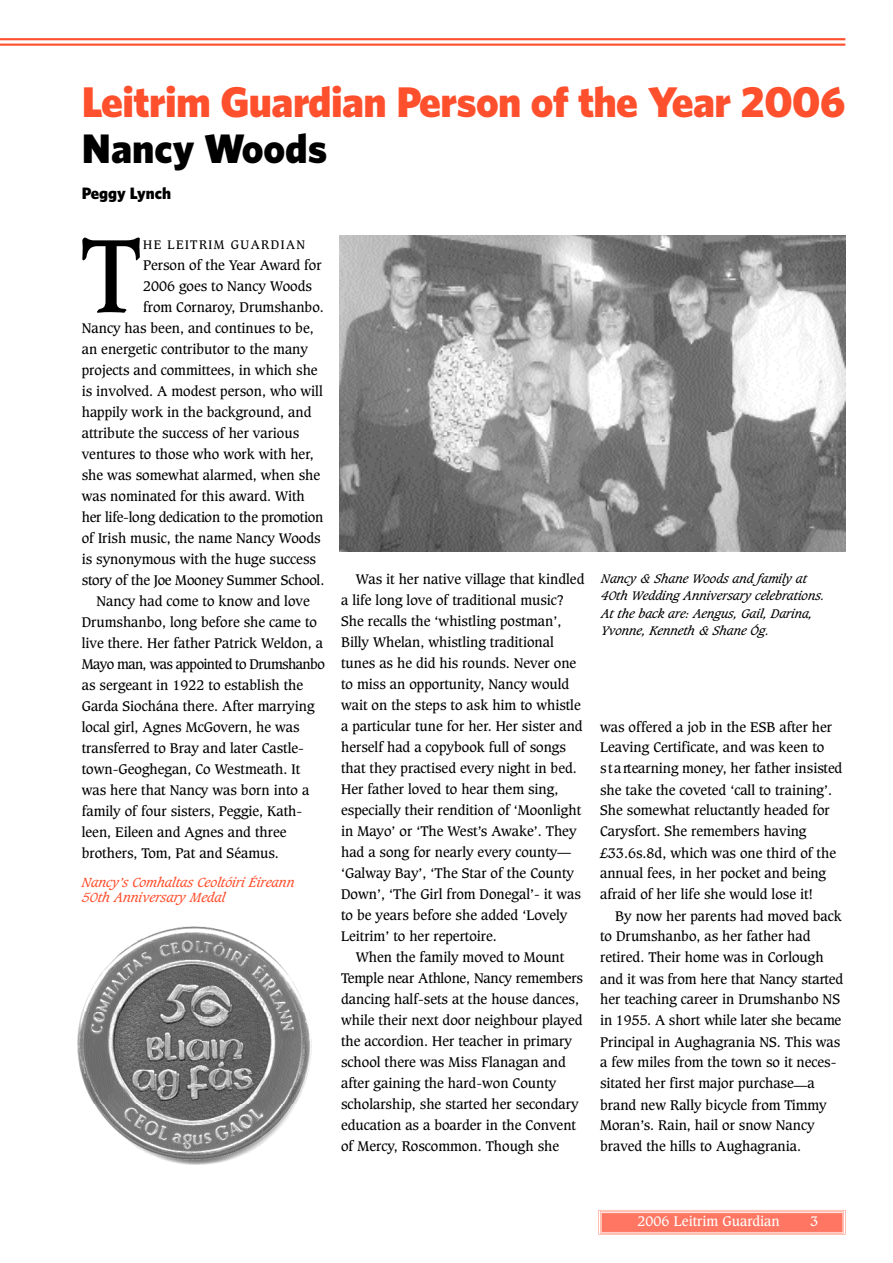
<style>
.page{position:relative;width:893px;height:1263px;background:#fff}
.page>*{position:absolute;margin:0;border:0;box-sizing:border-box;transform-origin:0 0}
.t1{font:100.8px "Caxton";color:#000}
.t2{font:900 39px "Whitney";letter-spacing:-.015em;color:#ff502e}
.t3{font:900 37.5px "Whitney";color:#000}
.t4{font:900 15px "Whitney";color:#000}
.t5{font:13.5px/21px "Caxton";color:#000}
.t6{font:13.5px "Caxton";letter-spacing:-.02em;color:#000}
.t7{font:13.5px "Caxton";letter-spacing:-.04em;color:#000}
.t8{font:13.5px "Caxton";color:#fff}
.t9{font:italic 12.75px/14.7px "Caxton";color:#ff502e}
.t10{font:italic 12px/17.1px "Caxton";color:#000}
.t11{font:12px "Caxton";letter-spacing:.125em;color:#000}
</style>
<div class="page">
<svg style="left:598px;top:1210px;width:247px;height:25px;background:#ff8c7b"></svg>
<hr style="left:0;top:38px;width:845px;height:2px;background:#ff502e">
<hr style="left:0;top:44px;width:845px;height:2px;background:#ff502e">
<img style="left:339px;top:236px;width:506px;height:316px">
<svg style="left:77px;top:926px;width:231px;height:239px"></svg>
<img style="left:188px;top:926px;width:124px;height:148px">
<h2 class="t2" style="left:82px;top:85px;width:765px">Leitrim Guardian Pe rson of the Year 2006</h2>
<h3 class="t3" style="left:82px;top:133px;width:247px">Nancy Woods</h3>
<p class="t4" style="left:82px;top:187px;width:91px">Peggy Lynch</p>
<h1 class="t1" style="left:80px;top:229px;width:63px">T</h1>
<p class="t11" style="left:143px;top:239px;width:164px">HE LEITRIM GUARDIAN</p>
<p class="t5" style="left:143px;top:256px;width:180px">Person of the Year Award for</p>
<p class="t5" style="left:143px;top:277px;width:170px">2006 goes to Nancy Woods</p>
<p class="t5" style="left:143px;top:298px;width:182px">from Cornaroy, Drumshanbo.</p>
<p class="t5" style="left:82px;top:319px;width:233px">Nancy has been, and continues to be,</p>
<p class="t5" style="left:82px;top:340px;width:228px">an energetic contributor to the many</p>
<p class="t5" style="left:82px;top:361px;width:237px">projects and committees, in which she</p>
<p class="t5" style="left:82px;top:382px;width:242px">is involved. A modest person, who will</p>
<p class="t5" style="left:82px;top:403px;width:231px">happily work in the background, and</p>
<p class="t5" style="left:82px;top:424px;width:219px">attribute the success of her various</p>
<p class="t5" style="left:82px;top:445px;width:233px">ventures to those who work with her,</p>
<p class="t5" style="left:82px;top:466px;width:240px">she was somewhat alarmed, when she</p>
<p class="t5" style="left:82px;top:487px;width:224px">was nominated for this award. With</p>
<p class="t6" style="left:82px;top:511px;width:243px">her life-long dedication to the pro m o tio n</p>
<p class="t5" style="left:82px;top:529px;width:240px">of Irish music, the name Nancy Woods</p>
<p class="t5" style="left:82px;top:550px;width:236px">is synonymous with the huge success</p>
<p class="t6" style="left:82px;top:574px;width:244px">s to ry of the Joe Mooney Summer School.</p>
<p class="t5" style="left:96px;top:592px;width:215px">Nancy had come to know and love</p>
<p class="t5" style="left:82px;top:613px;width:237px">Drumshanbo, long before she came to</p>
<p class="t5" style="left:82px;top:634px;width:243px">live there. Her father Patrick Weldon, a</p>
<p class="t7" style="left:82px;top:658px;width:245px">Mayo man, was appointed to Dru m sh a n b o</p>
<p class="t5" style="left:82px;top:676px;width:223px">as sergeant in 1922 to establish the</p>
<p class="t5" style="left:82px;top:697px;width:234px">Garda Siochána there. After marrying</p>
<p class="t5" style="left:82px;top:718px;width:219px">local girl, Agnes McGovern, he was</p>
<p class="t5" style="left:82px;top:739px;width:224px">transferred to Bray and later Castle-</p>
<p class="t5" style="left:82px;top:760px;width:220px">town-Geoghegan, Co Westmeath. It</p>
<p class="t5" style="left:82px;top:781px;width:229px">was here that Nancy was born into a</p>
<p class="t5" style="left:82px;top:802px;width:222px">family of four sisters, Peggie, Kath-</p>
<p class="t5" style="left:82px;top:823px;width:206px">leen, Eileen and Agnes and three</p>
<p class="t5" style="left:82px;top:844px;width:199px">brothers, Tom, Pat and Séamus.</p>
<p class="t5" style="left:341px;top:570px;width:245px;text-indent:15px">Was it her native village that kindled a life long love of traditional music?<br>She recalls the ‘whistling postman’, Billy Whelan, whistling traditional tunes as he did his rounds. Never one to miss an opportunity, Nancy would wait on the steps to ask him to whistle a particular tune for her. Her sister and herself had a copybook full of songs that they practised every night in bed.<br>Her father loved to hear them sing, especially their rendition of ‘Moonlight in Mayo’ or ‘The West’s Awake’. They had a song for nearly every county— ‘Galway Bay’, ‘The Star of the County Down’, ‘The Girl from Donegal’- it was to be years before she added ‘Lovely Leitrim’ to her repertoire.</p>
<p class="t5" style="left:341px;top:948px;width:243px;text-indent:15px">When the family moved to Mount Temple near Athlone, Nancy re m e m b e rs dancing half-sets at the house dances, while their next door neighbour played the accordion. Her teacher in primary school there was Miss Flanagan and after gaining the hard-won County scholarship, she started her secondary education as a boarder in the Convent of Mercy, Roscommon. Though she</p>
<p class="t10" style="left:601px;top:571px;width:225px">Nancy &amp; Shane Woods and family at 40th Wedding Anniversary celebrations.<br>At the back are: Aengus, Gail, Darina, Yvonne, Kenneth &amp; Shane Óg.</p>
<p class="t5" style="left:600px;top:717px;width:244px">was offered a job in the ESB after her Leaving Certificate, and was keen to<br>s t a rtearning money, her father insisted she take the coveted ‘call to training’.<br>She somewhat reluctantly headed for Carysfort. She remembers having £33.6s.8d, which was one third of the annual fees, in her pocket and being afraid of her life she would lose it!</p>
<p class="t5" style="left:600px;top:906px;width:245px;text-indent:15px">By now her parents had moved back to Drumshanbo, as her father had retired. Their home was in Corlough and it was from here that Nancy starte d her teaching career in Drumshanbo NS in 1955. A short while later she became Principal in Aughagrania NS. This was a few miles from the town so it neces&shy;sitated her first major purchase—a brand new Rally bicycle from Timmy Moran’s. Rain, hail or snow Nancy braved the hills to Aughagrania.</p>
<p class="t9" style="left:82px;top:876px;width:214px">Nancy’s Comhaltas Ceoltóiri Éireann<br>50th Anniversary Medal</p>
<p class="t8" style="left:637px;top:1215px;width:144px">2006 Leitrim Guardian</p>
<p class="t8" style="left:810px;top:1215px;width:10px">3</p>
</div>
